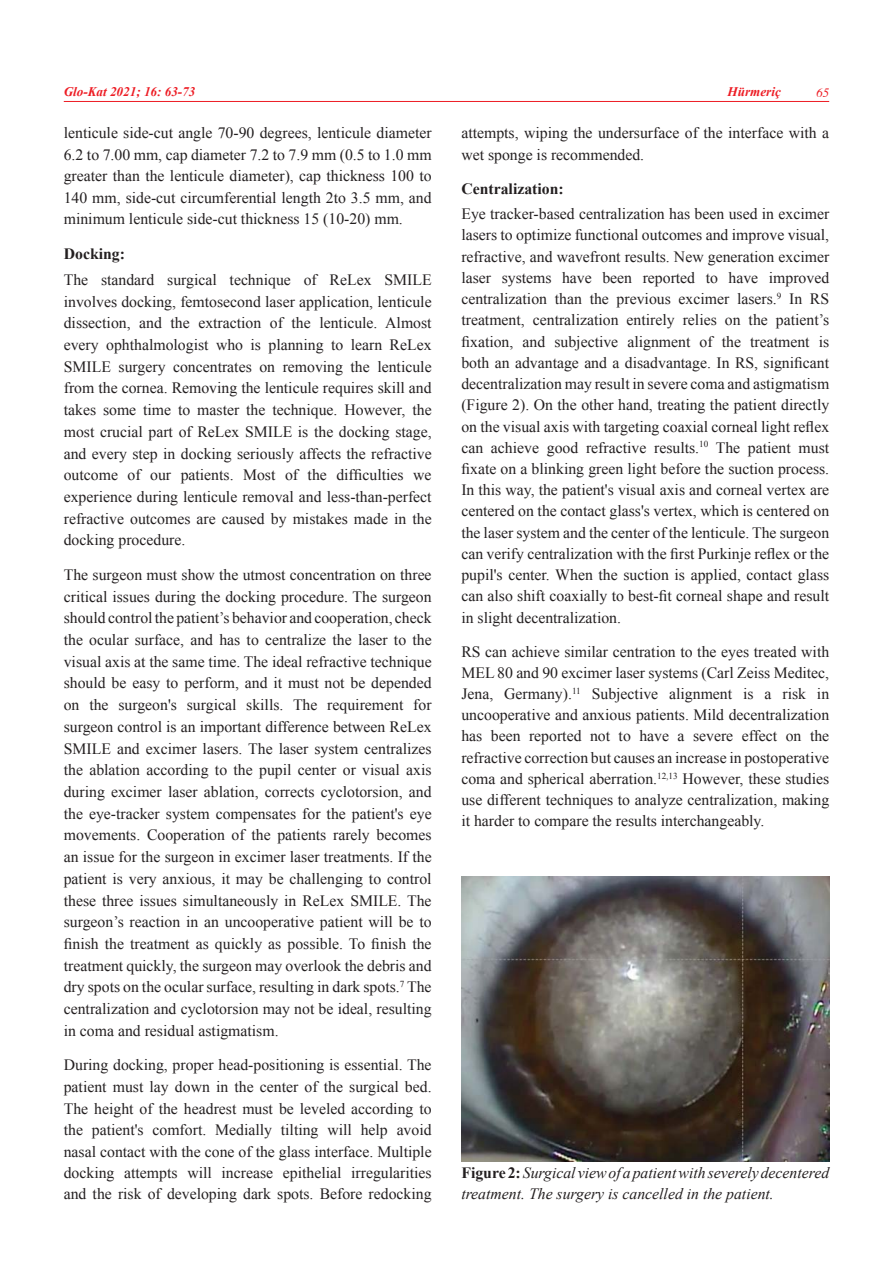
<style>
.page{position:relative;width:893px;height:1263px;background:#fff}
.page>*{position:absolute;margin:0;border:0;box-sizing:border-box;transform-origin:0 0}
.t1{font:15.75px/21.8px "Times New Roman";color:#231f20;text-align:justify}
.t2{font:italic 15.75px/21px "Times New Roman";color:#231f20}
.t3{font:700 15.75px "Times New Roman";color:#231f20}
.t4{font:italic 700 13.2px "Times New Roman";color:#ed1c24}
.t5{font:italic 12.75px "Times";color:#ed1c24}
.s1{font-weight:700;font-style:normal}
</style>
<div class="page">
<hr style="left:64px;top:101px;width:765px;height:1px;background:#ed1c24">
<img style="left:461px;top:876px;width:368px;height:285px">
<p class="t4" style="left:64px;top:84px;width:133px">Glo-Kat 2021; 16: 63-73</p>
<p class="t4" style="left:728px;top:84px;width:55px">Hürmeriç</p>
<p class="t5" style="left:816px;top:87px;width:14px">65</p>
<p class="t1" style="left:64px;top:122px;width:369px">lenticule side-cut angle 70-90 degrees, lenticule diameter 6.2 to 7.00 mm, cap diameter 7.2 to 7.9 mm (0.5 to 1.0 mm greater than the lenticule diameter), cap thickness 100 to 140 mm, side-cut circumferential length 2to 3.5 mm, and minimum lenticule side-cut thickness 15 (10-20) mm.</p>
<p class="t3" style="left:64px;top:245px;width:63px">Docking:</p>
<p class="t1" style="left:64px;top:269px;width:369px">The standard surgical technique of ReLex SMILE involves docking, femtosecond laser application, lenticule dissection, and the extraction of the lenticule. Almost every ophthalmologist who is planning to learn ReLex SMILE surgery concentrates on removing the lenticule from the cornea. Removing the lenticule requires skill and takes some time to master the technique. However, the most crucial part of ReLex SMILE is the docking stage, and every step in docking seriously affects the refractive outcome of our patients. Most of the difficulties we experience during lenticule removal and less-than-perfect refractive outcomes are caused by mistakes made in the docking procedure.</p>
<p class="t1" style="left:64px;top:564px;width:369px">The surgeon must show the utmost concentration on three critical issues during the docking procedure. The surgeon should control the patient’s behavior and cooperation, check the ocular surface, and has to centralize the laser to the visual axis at the same time. The ideal refractive technique should be easy to perform, and it must not be depended on the surgeon's surgical skills. The requirement for surgeon control is an important difference between ReLex SMILE and excimer lasers. The laser system centralizes the ablation according to the pupil center or visual axis during excimer laser ablation, corrects cyclotorsion, and the eye-tracker system compensates for the patient's eye movements. Cooperation of the patients rarely becomes an issue for the surgeon in excimer laser treatments. If the patient is very anxious, it may be challenging to control these three issues simultaneously in ReLex SMILE. The surgeon’s reaction in an uncooperative patient will be to finish the treatment as quickly as possible. To finish the treatment quickly, the surgeon may overlook the debris and dry spots on the ocular surface, resulting in dark spots.<sup>7</sup> The centralization and cyclotorsion may not be ideal, resulting in coma and residual astigmatism.</p>
<p class="t1" style="left:64px;top:1054px;width:369px">During docking, proper head-positioning is essential. The patient must lay down in the center of the surgical bed.<br>The height of the headrest must be leveled according to the patient's comfort. Medially tilting will help avoid nasal contact with the cone of the glass interface. Multiple docking attempts will increase epithelial irregularities and the risk of developing dark spots. Before redocking</p>
<p class="t1" style="left:461px;top:123px;width:369px;line-height:21.3px">attempts, wiping the undersurface of the interface with a wet sponge is recommended.</p>
<p class="t3" style="left:461px;top:180px;width:104px">Centralization:</p>
<p class="t1" style="left:461px;top:203px;width:369px;line-height:21.3px">Eye tracker-based centralization has been used in excimer lasers to optimize functional outcomes and improve visual, refractive, and wavefront results. New generation excimer laser systems have been reported to have improved centralization than the previous excimer lasers.<sup>9</sup> In RS treatment, centralization entirely relies on the patient’s fixation, and subjective alignment of the treatment is both an advantage and a disadvantage. In RS, significant decentralization may result in severe coma and astigmatism (Figure 2). On the other hand, treating the patient directly on the visual axis with targeting coaxial corneal light reflex can achieve good refractive results.<sup>10</sup> The patient must fixate on a blinking green light before the suction process.<br>In this way, the patient's visual axis and corneal vertex are centered on the contact glass's vertex, which is centered on the laser system and the center of the lenticule. The surgeon can verify centralization with the first Purkinje reflex or the pupil's center. When the suction is applied, contact glass can also shift coaxially to best-fit corneal shape and result in slight decentralization.</p>
<p class="t1" style="left:461px;top:641px;width:369px;line-height:21.3px">RS can achieve similar centration to the eyes treated with MEL 80 and 90 excimer laser systems (Carl Zeiss Meditec, Jena, Germany).<sup>11</sup> Subjective alignment is a risk in uncooperative and anxious patients. Mild decentralization has been reported not to have a severe effect on the refractive correction but causes an increase in postoperative coma and spherical aberration.<sup>12,13</sup> However, these studies use different techniques to analyze centralization, making it harder to compare the results interchangeably.</p>
<p class="t2" style="left:461px;top:1162px;width:369px"><span class="s1">Figure 2:</span> Surgical view of a patient with severely decentered treatment. The surgery is cancelled in the patient.</p>
</div>
